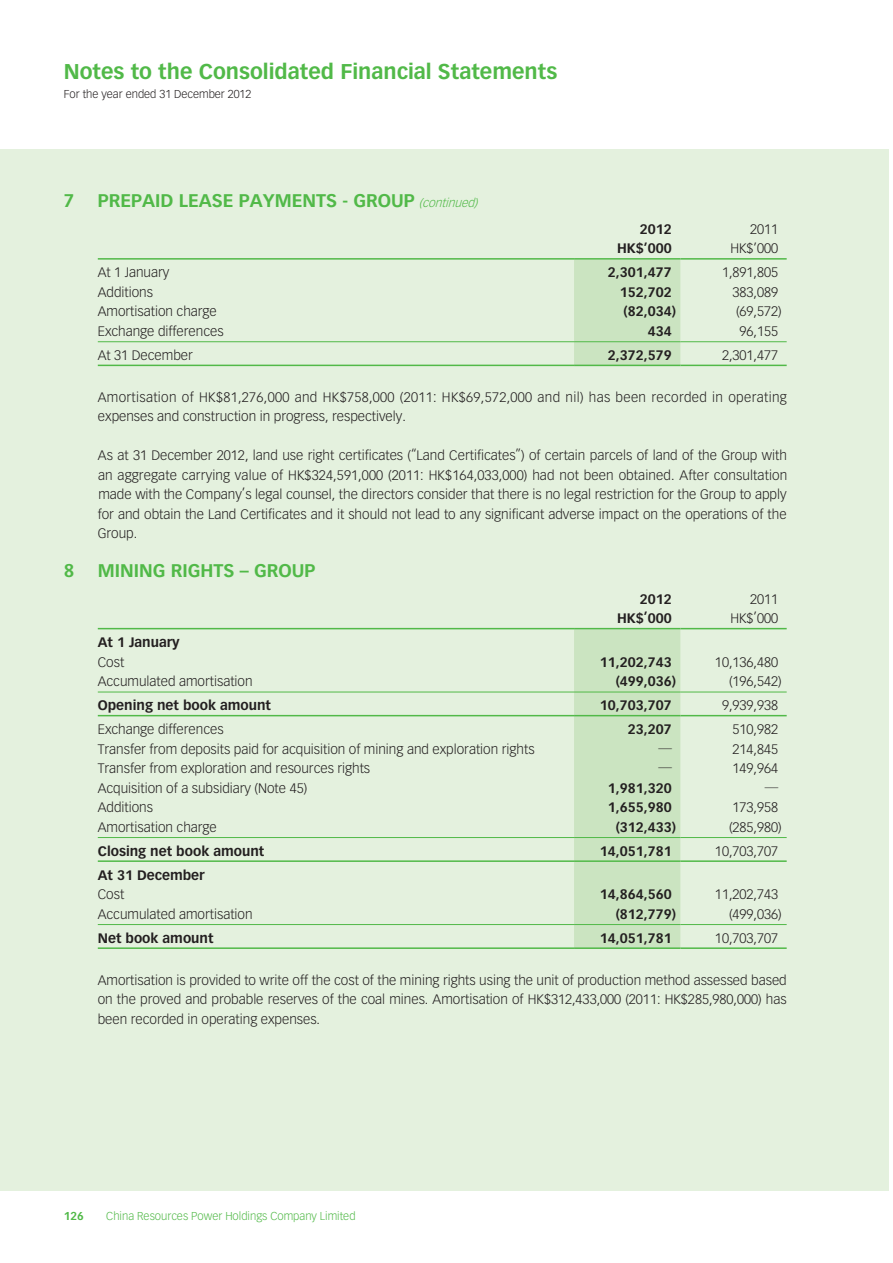
<style>
.page{position:relative;width:893px;height:1263px;background:#fff}
.page>*{position:absolute;margin:0;border:0;box-sizing:border-box;transform-origin:0 0}
.t1{font:700 21px "Vectora LT Std";color:#51b948}
.t2{font:700 18px "Vectora LT Std";color:#51b948}
.t3{font:300 13.5px/19.5px "Vectora LT Std";color:#231f20;text-align:justify}
.t4{font:700 13.5px "Vectora LT Std";color:#231f20}
.t5{font:300 13.5px/19.5px "Vectora LT Std";letter-spacing:.025em;color:#231f20}
.t6{font:700 13.5px "M Hei HK";color:#231f20}
.t7{font:300 13.5px "M Hei HK";color:#231f20}
.t8{font:300 11.25px "Vectora LT Std";color:#51b948}
.t9{font:300 11.25px "Vectora LT Std";color:#231f20}
.t10{font:700 11.25px "Vectora LT Std";color:#51b948}
.s1{font-weight:300;font-style:italic;font-size:12px}
</style>
<div class="page">
<div style="left:0;top:149px;width:889px;height:1042px;background:#e4f1de"></div>
<div style="left:574px;top:260px;width:106px;height:105px;background:#cbe4c1"></div>
<hr style="left:98px;top:258px;width:476px;height:2px;background:#51b948">
<hr style="left:574px;top:258px;width:106px;height:2px;background:#51b948">
<hr style="left:680px;top:258px;width:107px;height:2px;background:#51b948">
<hr style="left:98px;top:341px;width:476px;height:1px;background:#51b948">
<hr style="left:574px;top:341px;width:106px;height:1px;background:#51b948">
<hr style="left:680px;top:341px;width:107px;height:1px;background:#51b948">
<hr style="left:98px;top:365px;width:476px;height:1px;background:#51b948">
<hr style="left:574px;top:365px;width:106px;height:1px;background:#51b948">
<hr style="left:680px;top:365px;width:107px;height:1px;background:#51b948">
<div style="left:574px;top:629px;width:106px;height:318px;background:#cbe4c1"></div>
<hr style="left:98px;top:628px;width:476px;height:1px;background:#51b948">
<hr style="left:574px;top:628px;width:106px;height:1px;background:#51b948">
<hr style="left:680px;top:628px;width:107px;height:1px;background:#51b948">
<hr style="left:98px;top:692px;width:476px;height:1px;background:#51b948">
<hr style="left:574px;top:692px;width:106px;height:1px;background:#51b948">
<hr style="left:680px;top:692px;width:107px;height:1px;background:#51b948">
<hr style="left:98px;top:715px;width:476px;height:1px;background:#51b948">
<hr style="left:574px;top:715px;width:106px;height:1px;background:#51b948">
<hr style="left:680px;top:715px;width:107px;height:1px;background:#51b948">
<hr style="left:98px;top:837px;width:476px;height:1px;background:#51b948">
<hr style="left:574px;top:837px;width:106px;height:1px;background:#51b948">
<hr style="left:680px;top:837px;width:107px;height:1px;background:#51b948">
<hr style="left:98px;top:860px;width:476px;height:2px;background:#51b948">
<hr style="left:574px;top:860px;width:106px;height:2px;background:#51b948">
<hr style="left:680px;top:860px;width:107px;height:2px;background:#51b948">
<hr style="left:98px;top:924px;width:476px;height:1px;background:#51b948">
<hr style="left:574px;top:924px;width:106px;height:1px;background:#51b948">
<hr style="left:680px;top:924px;width:107px;height:1px;background:#51b948">
<hr style="left:98px;top:947px;width:476px;height:2px;background:#51b948">
<hr style="left:574px;top:947px;width:106px;height:2px;background:#51b948">
<hr style="left:680px;top:947px;width:107px;height:2px;background:#51b948">
<h1 class="t1" style="left:64px;top:59px;width:495px">Notes to the Consolidated Financial Statements</h1>
<p class="t9" style="left:64px;top:87px;width:189px">For the year ended 31 December 2012</p>
<h2 class="t2" style="left:64px;top:190px;width:12px">7</h2>
<h2 class="t2" style="left:98px;top:190px;width:385px">PREPAID LEASE PAYMENTS - GROUP <span class="s1">(continued)</span></h2>
<p class="t4" style="left:640px;top:221px;width:33px">2012</p>
<p class="t3" style="left:750px;top:220px;width:30px">2011</p>
<p class="t4" style="left:617px;top:240px;width:56px">HK$’000</p>
<p class="t3" style="left:730px;top:239px;width:49px">HK$’000</p>
<p class="t3" style="left:98px;top:263px;width:73px">At 1 January</p>
<p class="t4" style="left:608px;top:264px;width:65px">2,301,477</p>
<p class="t3" style="left:722px;top:263px;width:58px">1,891,805</p>
<p class="t3" style="left:98px;top:282px;width:57px">Additions</p>
<p class="t4" style="left:620px;top:284px;width:53px">152,702</p>
<p class="t3" style="left:732px;top:282px;width:47px">383,089</p>
<p class="t3" style="left:98px;top:302px;width:121px">Amortisation charge</p>
<p class="t4" style="left:624px;top:303px;width:54px">(82,034)</p>
<p class="t3" style="left:736px;top:302px;width:47px">(69,572)</p>
<p class="t3" style="left:98px;top:321px;width:127px">Exchange differences</p>
<p class="t4" style="left:648px;top:323px;width:25px">434</p>
<p class="t3" style="left:739px;top:321px;width:40px">96,155</p>
<p class="t3" style="left:98px;top:345px;width:97px">At 31 December</p>
<p class="t4" style="left:608px;top:347px;width:65px">2,372,579</p>
<p class="t3" style="left:722px;top:345px;width:58px">2,301,477</p>
<p class="t5" style="left:98px;top:387px;width:690px">Amortisation of HK$81,276,000 and HK$758,000 (2011: HK$69,572,000 and nil) has been recorded in operating expenses and construction in progress, respectively.</p>
<p class="t3" style="left:98px;top:446px;width:691px">As at 31 December 2012, land use right certificates (“Land Certificates”) of certain parcels of land of the Group with an aggregate carrying value of HK$324,591,000 (2011: HK$164,033,000) had not been obtained. After consultation made with the Company’s legal counsel, the directors consider that there is no legal restriction for the Group to apply for and obtain the Land Certificates and it should not lead to any significant adverse impact on the operations of the Group.</p>
<h2 class="t2" style="left:64px;top:560px;width:12px">8</h2>
<h2 class="t2" style="left:98px;top:560px;width:219px">MINING RIGHTS – GROUP</h2>
<p class="t4" style="left:640px;top:591px;width:33px">2012</p>
<p class="t3" style="left:750px;top:589px;width:30px">2011</p>
<p class="t4" style="left:617px;top:610px;width:56px">HK$’000</p>
<p class="t3" style="left:730px;top:609px;width:49px">HK$’000</p>
<p class="t4" style="left:98px;top:634px;width:83px">At 1 January</p>
<p class="t3" style="left:98px;top:652px;width:28px">Cost</p>
<p class="t4" style="left:600px;top:654px;width:73px">11,202,743</p>
<p class="t3" style="left:715px;top:652px;width:65px">10,136,480</p>
<p class="t3" style="left:98px;top:672px;width:156px">Accumulated amortisation</p>
<p class="t4" style="left:616px;top:673px;width:62px">(499,036)</p>
<p class="t3" style="left:729px;top:672px;width:54px">(196,542)</p>
<p class="t4" style="left:98px;top:697px;width:175px">Opening net book amount</p>
<p class="t4" style="left:600px;top:697px;width:73px">10,703,707</p>
<p class="t3" style="left:722px;top:696px;width:58px">9,939,938</p>
<p class="t3" style="left:98px;top:720px;width:127px">Exchange differences</p>
<p class="t4" style="left:628px;top:721px;width:45px">23,207</p>
<p class="t3" style="left:732px;top:720px;width:47px">510,982</p>
<p class="t3" style="left:98px;top:739px;width:438px">Transfer from deposits paid for acquisition of mining and exploration rights</p>
<p class="t6" style="left:658px;top:739px;width:15px">—</p>
<p class="t3" style="left:732px;top:739px;width:47px">214,845</p>
<p class="t3" style="left:98px;top:759px;width:274px">Transfer from exploration and resources rights</p>
<p class="t6" style="left:658px;top:758px;width:15px">—</p>
<p class="t3" style="left:732px;top:759px;width:47px">149,964</p>
<p class="t3" style="left:98px;top:778px;width:211px">Acquisition of a subsidiary (Note 45)</p>
<p class="t4" style="left:608px;top:780px;width:65px">1,981,320</p>
<p class="t7" style="left:765px;top:781px;width:15px">—</p>
<p class="t3" style="left:98px;top:798px;width:57px">Additions</p>
<p class="t4" style="left:608px;top:799px;width:65px">1,655,980</p>
<p class="t3" style="left:732px;top:798px;width:47px">173,958</p>
<p class="t3" style="left:98px;top:817px;width:121px">Amortisation charge</p>
<p class="t4" style="left:616px;top:819px;width:62px">(312,433)</p>
<p class="t3" style="left:729px;top:817px;width:54px">(285,980)</p>
<p class="t4" style="left:98px;top:843px;width:168px">Closing net book amount</p>
<p class="t4" style="left:600px;top:843px;width:73px">14,051,781</p>
<p class="t3" style="left:715px;top:841px;width:65px">10,703,707</p>
<p class="t4" style="left:98px;top:867px;width:108px">At 31 December</p>
<p class="t3" style="left:98px;top:885px;width:28px">Cost</p>
<p class="t4" style="left:600px;top:886px;width:73px">14,864,560</p>
<p class="t3" style="left:715px;top:885px;width:65px">11,202,743</p>
<p class="t3" style="left:98px;top:904px;width:156px">Accumulated amortisation</p>
<p class="t4" style="left:616px;top:906px;width:62px">(812,779)</p>
<p class="t3" style="left:729px;top:904px;width:54px">(499,036)</p>
<p class="t4" style="left:98px;top:930px;width:117px">Net book amount</p>
<p class="t4" style="left:600px;top:930px;width:73px">14,051,781</p>
<p class="t3" style="left:715px;top:928px;width:65px">10,703,707</p>
<p class="t3" style="left:98px;top:970px;width:690px">Amortisation is provided to write off the cost of the mining rights using the unit of production method assessed based on the proved and probable reserves of the coal mines. Amortisation of HK$312,433,000 (2011: HK$285,980,000) has been recorded in operating expenses.</p>
<p class="t10" style="left:64px;top:1209px;width:21px">126</p>
<p class="t8" style="left:106px;top:1210px;width:251px">China Resources Power Holdings Company Limited</p>
</div>
